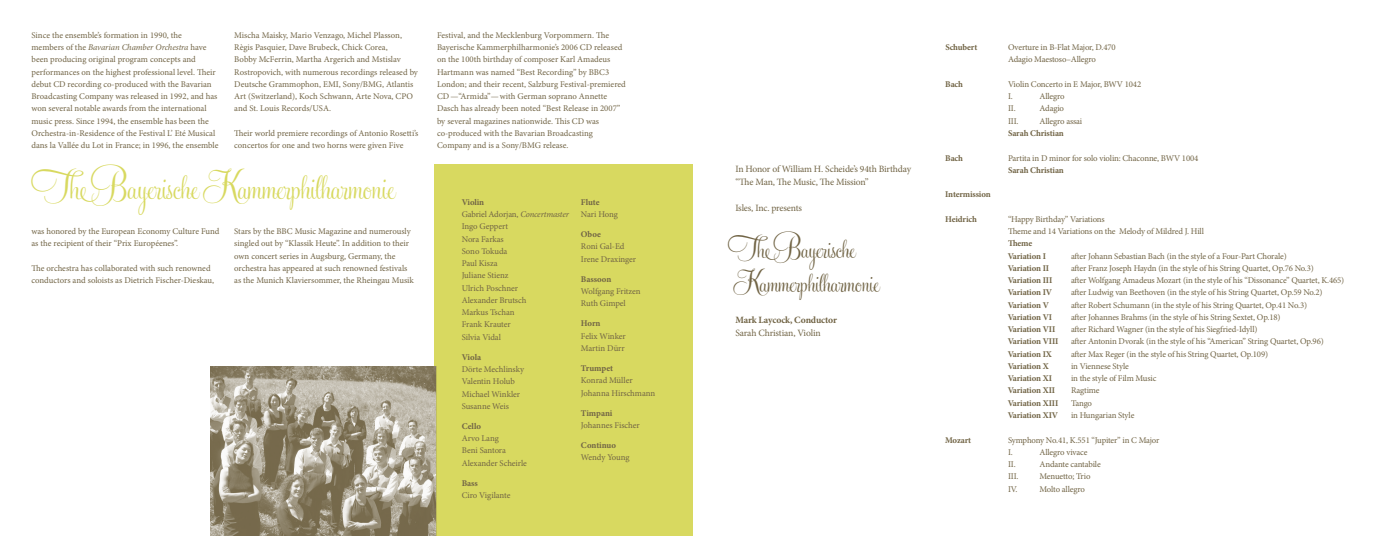
<style>
.page{position:relative;width:1386px;height:536px;background:#fff}
.page>*{position:absolute;margin:0;border:0;box-sizing:border-box;transform-origin:0 0}
.t1{font:36.75px "Feel Script";color:#d8d960}
.t2{font:28px/33.6px "Feel Script";color:#716445}
.t3{font:9.62px/13.1px "Minion Pro";letter-spacing:-.015em;color:#716445}
.t4{font:700 9.62px "Minion Pro";letter-spacing:-.015em;color:#716445}
.t5{font:8.75px/12.2px "Minion Pro";letter-spacing:-.01em;color:#716445}
.t6{font:700 8.75px/12.2px "Minion Pro";letter-spacing:-.015em;color:#716445}
.s1{font-style:italic}
.s2{font-weight:700}
</style>
<div class="page">
<div style="left:435px;top:165px;width:258px;height:371px;background:#d8d960"></div>
<img style="left:210px;top:366px;width:227px;height:170px">
<p class="t5" style="left:32px;top:29px;width:189px">Since the ensemble’s formation in 1990, the<br>members of the <span class="s1">Bavarian Chamber Orchestra</span> have been producing original program concepts and performances on the highest professional level. Their debut CD recording co-produced with the Bavarian Broadcasting Company was released in 1992, and has won several notable awards from the international music press. Since 1994, the ensemble has been the Orchestra-in-Residence of the Festival L’ Eté Musical dans la Vallée du Lot in France; in 1996, the ensemble</p>
<p class="t5" style="left:234px;top:29px;width:185px">Mischa Maisky, Mario Venzago, Michel Plasson, Règis Pasquier, Dave Brubeck, Chick Corea,<br>Bobby McFerrin, Martha Argerich and Mstislav Rostropovich, with numerous recordings released by Deutsche Grammophon, EMI, Sony/BMG, Atlantis Art (Switzerland), Koch Schwann, Arte Nova, CPO and St. Louis Records/USA.</p>
<p class="t5" style="left:234px;top:127px;width:186px">Their world premiere recordings of Antonio Rosetti’s concertos for one and two horns were given Five</p>
<h1 class="t1" style="left:41px;top:163px;width:356px">The Bayerische Kammerphilharmonie</h1>
<p class="t5" style="left:32px;top:225px;width:190px">was honored by the European Economy Culture Fund as the recipient of their “Prix Européenes”.</p>
<p class="t5" style="left:32px;top:262px;width:184px">The orchestra has collaborated with such renowned conductors and soloists as Dietrich Fischer-Dieskau,</p>
<p class="t5" style="left:234px;top:225px;width:181px">Stars by the BBC Music Magazine and numerously singled out by “Klassik Heute”. In addition to their own concert series in Augsburg, Germany, the orchestra has appeared at such renowned festivals as the Munich Klaviersommer, the Rheingau Musik</p>
<p class="t5" style="left:437px;top:29px;width:190px">Festival, and the Mecklenburg Vorpommern. The Bayerische Kammerphilharmonie’s 2006 CD released on the 100th birthday of composer Karl Amadeus Hartmann was named “Best Recording” by BBC3<br>London; and their recent, Salzburg Festival-premiered CD—“Armida”—with German soprano Annette Dasch has already been noted “Best Release in 2007” by several magazines nationwide. This CD was co-produced with the Bavarian Broadcasting Company and is a Sony/BMG release.</p>
<p class="t5" style="left:462px;top:196px;width:109px"><span class="s2">Violin<br></span>Gabriel Adorjan, <span class="s1">Concertmaster<br></span>Ingo Geppert<br>Nora Farkas<br>Sono Tokuda<br>Paul Kisza<br>Juliane Stienz<br>Ulrich Poschner<br>Alexander Brutsch<br>Markus Tschan<br>Frank Krauter<br>Silvia Vidal</p>
<p class="t6" style="left:462px;top:350px;width:21px">Viola</p>
<p class="t5" style="left:462px;top:363px;width:64px">Dörte Mechlinsky<br>Valentin Holub<br>Michael Winkler<br>Susanne Weis</p>
<p class="t6" style="left:462px;top:420px;width:21px">Cello</p>
<p class="t5" style="left:462px;top:432px;width:67px">Arvo Lang<br>Beni Santora<br>Alexander Scheirle</p>
<p class="t6" style="left:462px;top:476px;width:18px">Bass</p>
<p class="t5" style="left:462px;top:489px;width:50px">Ciro Vigilante</p>
<p class="t6" style="left:581px;top:196px;width:20px">Flute</p>
<p class="t5" style="left:581px;top:208px;width:38px">Nari Hong</p>
<p class="t6" style="left:581px;top:228px;width:21px">Oboe</p>
<p class="t5" style="left:581px;top:240px;width:57px">Roni Gal-Ed<br>Irene Draxinger</p>
<p class="t6" style="left:581px;top:273px;width:32px">Bassoon</p>
<p class="t5" style="left:581px;top:285px;width:61px">Wolfgang Fritzen<br>Ruth Gimpel</p>
<p class="t6" style="left:581px;top:317px;width:21px">Horn</p>
<p class="t5" style="left:581px;top:330px;width:46px">Felix Winker<br>Martin Dürr</p>
<p class="t6" style="left:581px;top:362px;width:34px">Trumpet</p>
<p class="t5" style="left:581px;top:374px;width:76px">Konrad Müller<br>Johanna Hirschmann</p>
<p class="t6" style="left:581px;top:406px;width:33px">Timpani</p>
<p class="t5" style="left:581px;top:419px;width:60px">Johannes Fischer</p>
<p class="t6" style="left:581px;top:439px;width:37px">Continuo</p>
<p class="t5" style="left:581px;top:451px;width:50px">Wendy Young</p>
<p class="t3" style="left:735px;top:162px;width:177px">In Honor of William H. Scheide’s 94th Birthday “The Man, The Music, The Mission”</p>
<p class="t3" style="left:735px;top:202px;width:68px">Isles, Inc. presents</p>
<h2 class="t2" style="left:735px;top:230px;width:146px">The Bayerische<br>Kammerphilharmonie</h2>
<p class="t4" style="left:735px;top:312px;width:103px">Mark Laycock, Conductor</p>
<p class="t3" style="left:735px;top:326px;width:87px">Sarah Christian, Violin</p>
<p class="t6" style="left:945px;top:41px;width:34px">Schubert</p>
<p class="t5" style="left:1008px;top:41px;width:109px">Overture in B-Flat Major, D.470<br>Adagio Maestoso–Allegro</p>
<p class="t6" style="left:945px;top:78px;width:19px">Bach</p>
<p class="t5" style="left:1008px;top:78px;width:135px">Violin Concerto in E Major, BWV 1042<br>I.</p>
<p class="t5" style="left:1040px;top:90px;width:27px">Allegro</p>
<p class="t5" style="left:1008px;top:102px;width:9px">II.</p>
<p class="t5" style="left:1040px;top:102px;width:26px">Adagio</p>
<p class="t5" style="left:1008px;top:115px;width:12px">III.</p>
<p class="t5" style="left:1040px;top:115px;width:44px">Allegro assai</p>
<p class="t6" style="left:1008px;top:127px;width:57px">Sarah Christian</p>
<p class="t6" style="left:945px;top:151px;width:19px">Bach</p>
<p class="t5" style="left:1008px;top:151px;width:192px">Partita in D minor for solo violin: Chaconne, BWV 1004</p>
<p class="t6" style="left:1008px;top:164px;width:57px">Sarah Christian</p>
<p class="t6" style="left:945px;top:188px;width:47px">Intermission</p>
<p class="t6" style="left:945px;top:213px;width:33px">Heidrich</p>
<p class="t5" style="left:1008px;top:213px;width:197px">“Happy Birthday” Variations<br>Theme and 14 Variations on the Melody of Mildred J. Hill</p>
<p class="t6" style="left:1008px;top:237px;width:40px">Theme<br>Variation I</p>
<p class="t5" style="left:1071px;top:249px;width:217px">after Johann Sebastian Bach (in the style of a Four-Part Chorale)</p>
<p class="t6" style="left:1008px;top:262px;width:43px">Variation II</p>
<p class="t5" style="left:1071px;top:262px;width:244px">after Franz Joseph Haydn (in the style of his String Quartet, Op.76 No.3)</p>
<p class="t6" style="left:1008px;top:274px;width:46px">Variation III</p>
<p class="t5" style="left:1071px;top:274px;width:275px">after Wolfgang Amadeus Mozart (in the style of his “Dissonance” Quartet, K.465)</p>
<p class="t6" style="left:1008px;top:286px;width:46px">Variation IV</p>
<p class="t5" style="left:1071px;top:286px;width:253px">after Ludwig van Beethoven (in the style of his String Quartet, Op.59 No.2)</p>
<p class="t6" style="left:1008px;top:298px;width:43px">Variation V</p>
<p class="t5" style="left:1071px;top:298px;width:238px">after Robert Schumann (in the style of his String Quartet, Op.41 No.3)</p>
<p class="t6" style="left:1008px;top:311px;width:46px">Variation VI</p>
<p class="t5" style="left:1071px;top:311px;width:211px">after Johannes Brahms (in the style of his String Sextet, Op.18)</p>
<p class="t6" style="left:1008px;top:323px;width:49px">Variation VII</p>
<p class="t5" style="left:1071px;top:323px;width:188px">after Richard Wagner (in the style of his Siegfried-Idyll)</p>
<p class="t6" style="left:1008px;top:335px;width:52px">Variation VIII</p>
<p class="t5" style="left:1071px;top:335px;width:254px">after Antonin Dvorak (in the style of his “American” String Quartet, Op.96)</p>
<p class="t6" style="left:1008px;top:347px;width:46px">Variation IX</p>
<p class="t5" style="left:1071px;top:347px;width:199px">after Max Reger (in the style of his String Quartet, Op.109)</p>
<p class="t6" style="left:1008px;top:360px;width:43px">Variation X</p>
<p class="t5" style="left:1071px;top:360px;width:59px">in Viennese Style</p>
<p class="t6" style="left:1008px;top:372px;width:46px">Variation XI</p>
<p class="t5" style="left:1071px;top:372px;width:87px">in the style of Film Music</p>
<p class="t6" style="left:1008px;top:384px;width:49px">Variation XII</p>
<p class="t5" style="left:1071px;top:384px;width:30px">Ragtime</p>
<p class="t6" style="left:1008px;top:396px;width:52px">Variation XIII</p>
<p class="t5" style="left:1071px;top:396px;width:23px">Tango</p>
<p class="t6" style="left:1008px;top:409px;width:52px">Variation XIV</p>
<p class="t5" style="left:1071px;top:409px;width:65px">in Hungarian Style</p>
<p class="t6" style="left:945px;top:433px;width:28px">Mozart</p>
<p class="t5" style="left:1008px;top:433px;width:153px">Symphony No.41, K.551 “Jupiter” in C Major<br>I.</p>
<p class="t5" style="left:1040px;top:445px;width:49px">Allegro vivace</p>
<p class="t5" style="left:1008px;top:458px;width:9px">II.</p>
<p class="t5" style="left:1040px;top:458px;width:63px">Andante cantabile</p>
<p class="t5" style="left:1008px;top:470px;width:12px">III.</p>
<p class="t5" style="left:1040px;top:470px;width:52px">Menuetto; Trio</p>
<p class="t5" style="left:1008px;top:482px;width:11px">IV.</p>
<p class="t5" style="left:1040px;top:482px;width:47px">Molto allegro</p>
</div>
